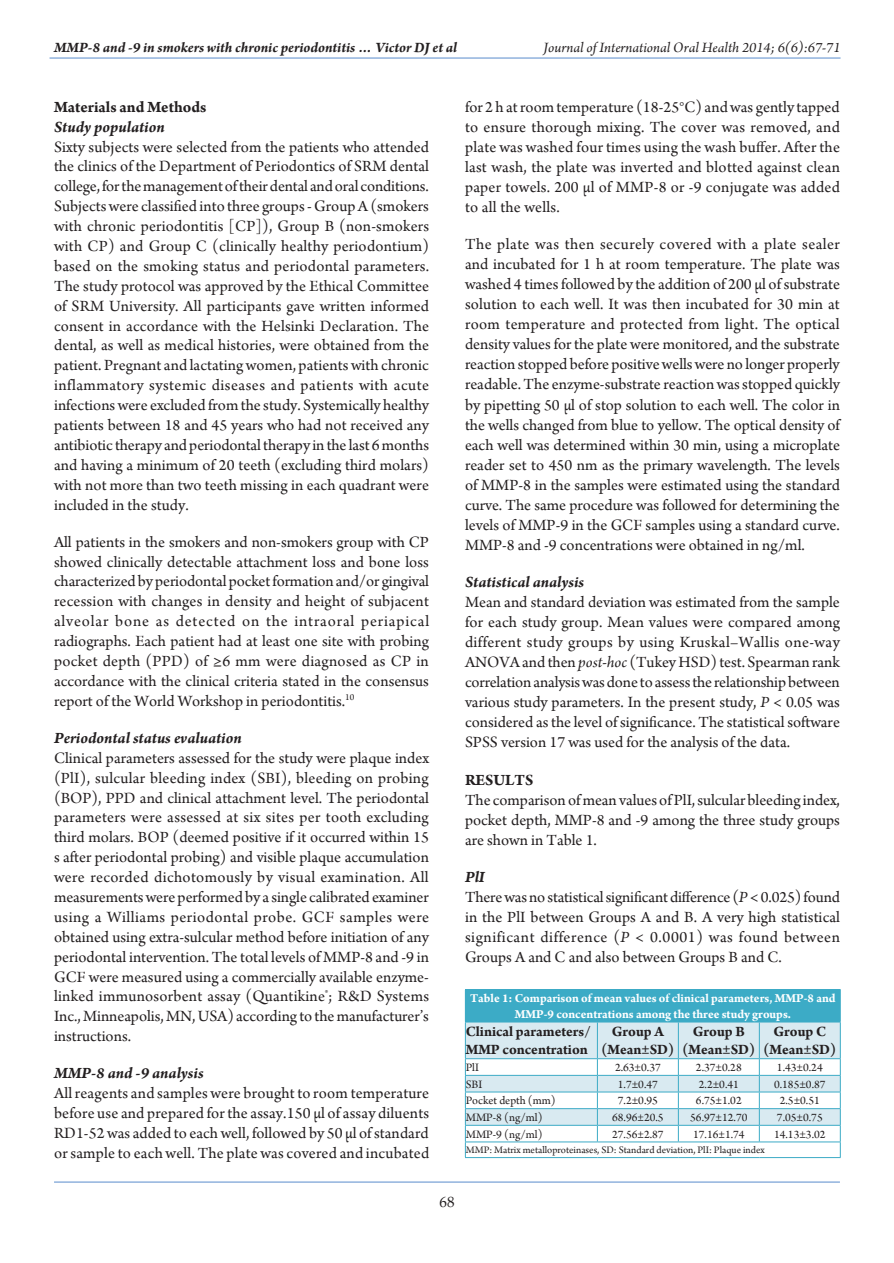
<style>
.page{position:relative;width:894px;height:1263px;background:#fff}
.page>*{position:absolute;margin:0;border:0;box-sizing:border-box;transform-origin:0 0}
.TX{font:16.5px/20px "Arno Pro";color:#231f20;text-align:justify}
.t1{font:italic 700 16.5px "Arno Pro";color:#231f20}
.t2{font:700 16.5px "Arno Pro";color:#231f20}
.TCH{font:700 15px/18px "Arno Pro";color:#231f20;text-align:center}
.t3{font:italic 700 15px "Arno Pro";color:#231f20}
.t4{font:italic 15px "Arno Pro";color:#231f20}
.t5{font:15px "Palatino Linotype";color:#231f20}
.TT{font:700 12.75px/15.3px "Arno Pro";color:#fff;text-align:center}
.TB{font:12px "Arno Pro";color:#231f20}
.TBL{font:12px "Arno Pro";color:#231f20}
.TFN{font:10.5px "Arno Pro";color:#231f20}
.s1{font-style:italic}
</style>
<div class="page">
<hr style="left:54px;top:1181px;width:785px;height:1px;background:#90b2dd">
<hr style="left:50px;top:57px;width:790px;height:2px;background:#90b2dd">
<div style="left:465px;top:989px;width:375px;height:33px;background:#3cabc6"></div>
<hr style="left:465px;top:1157px;width:132px;height:1px;background:#3cabc6">
<hr style="left:597px;top:1157px;width:81px;height:1px;background:#3cabc6">
<hr style="left:678px;top:1157px;width:81px;height:1px;background:#3cabc6">
<hr style="left:759px;top:1157px;width:81px;height:1px;background:#3cabc6">
<svg style="left:465px;top:1022px;width:375px;height:135px"></svg>
<hr style="left:465px;top:1125px;width:132px;height:1px;background:#3cabc6">
<hr style="left:597px;top:1125px;width:81px;height:1px;background:#3cabc6">
<hr style="left:678px;top:1125px;width:81px;height:1px;background:#3cabc6">
<hr style="left:759px;top:1125px;width:81px;height:1px;background:#3cabc6">
<hr style="left:465px;top:1022px;width:1px;height:36px;background:#3cabc6">
<hr style="left:839px;top:1022px;width:1px;height:36px;background:#3cabc6">
<hr style="left:465px;top:1058px;width:132px;height:1px;background:#3cabc6">
<hr style="left:597px;top:1058px;width:81px;height:1px;background:#3cabc6">
<hr style="left:678px;top:1058px;width:81px;height:1px;background:#3cabc6">
<hr style="left:759px;top:1058px;width:81px;height:1px;background:#3cabc6">
<p class="t3" style="left:54px;top:39px;width:404px">MMP-8 and -9 in smokers with chronic periodontitis … Victor DJ et al</p>
<p class="t4" style="left:543px;top:39px;width:298px">Journal of International Oral Health 2014; 6(6):67-71</p>
<h1 class="t2" style="left:54px;top:97px;width:154px">Materials and Methods</h1>
<h2 class="t1" style="left:54px;top:117px;width:112px">Study population</h2>
<p class="TX" style="left:54px;top:137px;width:376px">Sixty subjects were selected from the patients who attended the clinics of the Department of Periodontics of SRM dental college, for the management of their dental and oral conditions.<br>Subjects were classified into three groups- GroupA (smokers with chronic periodontitis [CP]), Group B (non-smokers with CP) and Group C (clinically healthy periodontium) based on the smoking status and periodontal parameters.<br>The study protocol was approved by the Ethical Committee of SRM University. All participants gave written informed consent in accordance with the Helsinki Declaration. The dental, as well as medical histories, were obtained from the patient. Pregnant and lactating women, patients with chronic inflammatory systemic diseases and patients with acute infections were excluded from the study. Systemically healthy patients between 18 and 45 years who had not received any antibiotic therapy and periodontal therapy in the last 6months and having a minimum of 20 teeth (excluding third molars) with not more than two teeth missing in each quadrant were included in the study.</p>
<p class="TX" style="left:54px;top:532px;width:376px">All patients in the smokers and non-smokers group with CP showed clinically detectable attachment loss and bone loss characterized by periodontal pocket formation and/or gingival recession with changes in density and height of subjacent alveolar bone as detected on the intraoral periapical radiographs. Each patient had at least one site with probing pocket depth (PPD) of ≥6 mm were diagnosed as CP in accordance with the clinical criteria stated in the consensus report of the World Workshop in periodontitis.<sup>10</sup></p>
<h2 class="t1" style="left:54px;top:728px;width:189px">Periodontal status evaluation</h2>
<p class="TX" style="left:54px;top:748px;width:376px">Clinical parameters assessed for the study were plaque index (PlI), sulcular bleeding index (SBI), bleeding on probing (BOP), PPD and clinical attachment level. The periodontal parameters were assessed at six sites per tooth excluding third molars. BOP (deemed positive if it occurred within 15 s after periodontal probing) and visible plaque accumulation were recorded dichotomously by visual examination. All measurements were performed by a single calibrated examiner using a Williams periodontal probe. GCF samples were obtained using extra-sulcular method before initiation of any periodontal intervention. The total levels of MMP-8 and -9 in GCF were measured using a commercially available enzyme&shy;linked immunosorbent assay (Quantikine<sup>®</sup>; R&amp;D Systems Inc., Minneapolis, MN, USA) according to the manufacturer’s instructions.</p>
<h2 class="t1" style="left:54px;top:1063px;width:151px">MMP-8 and -9 analysis</h2>
<p class="TX" style="left:54px;top:1084px;width:376px">All reagents and samples were brought to room temperature before use and prepared for the assay.150 μl of assay diluents RD1-52 was added to each well, followed by 50 μl of standard or sample to each well. The plate was covered and incubated</p>
<p class="TX" style="left:465px;top:98px;width:376px">for 2 h at room temperature (18-25°C) and was gently tapped to ensure thorough mixing. The cover was removed, and plate was washed four times using the wash buffer. After the last wash, the plate was inverted and blotted against clean paper towels. 200 μl of MMP-8 or -9 conjugate was added to all the wells.</p>
<p class="TX" style="left:465px;top:235px;width:376px">The plate was then securely covered with a plate sealer and incubated for 1 h at room temperature. The plate was washed 4 times followed by the addition of 200 μl of substrate solution to each well. It was then incubated for 30 min at room temperature and protected from light. The optical density values for the plate were monitored, and the substrate reaction stopped before positive wells were no longer properly readable. The enzyme-substrate reaction was stopped quickly by pipetting 50 μl of stop solution to each well. The color in the wells changed from blue to yellow. The optical density of each well was determined within 30 min, using a microplate reader set to 450 nm as the primary wavelength. The levels of MMP-8 in the samples were estimated using the standard curve. The same procedure was followed for determining the levels of MMP-9 in the GCF samples using a standard curve.<br>MMP-8 and -9 concentrations were obtained in ng/ml.</p>
<h2 class="t1" style="left:465px;top:572px;width:121px">Statistical analysis</h2>
<p class="TX" style="left:465px;top:593px;width:376px">Mean and standard deviation was estimated from the sample for each study group. Mean values were compared among different study groups by using Kruskal–Wallis one-way ANOVA and then <span class="s1">post-hoc</span> (Tukey HSD) test. Spearman rank correlation analysis was done to assess the relationship between various study parameters. In the present study, <span class="s1">P</span> &lt; 0.05 was considered as the level of significance. The statistical software SPSS version 17 was used for the analysis of the data.</p>
<h1 class="t2" style="left:465px;top:770px;width:70px">RESULTS</h1>
<p class="TX" style="left:465px;top:790px;width:376px">The comparison of mean values of PlI, sulcular bleeding index, pocket depth, MMP-8 and -9 among the three study groups are shown in Table 1.</p>
<h2 class="t1" style="left:465px;top:867px;width:21px">PlI</h2>
<p class="TX" style="left:465px;top:888px;width:376px">There was no statistical significant difference (<span class="s1">P</span> &lt; 0.025) found in the PlI between Groups A and B. A very high statistical significant difference (<span class="s1">P</span> &lt; 0.0001) was found between Groups A and C and also between Groups B and C.</p>
<p class="TT" style="left:470px;top:991px;width:367px">Table 1: Comparison of mean values of clinical parameters, MMP‑8 and<br>MMP‑9 concentrations among the three study groups.</p>
<p class="TCH" style="left:465px;top:1023px;width:127px;text-align:left">Clinical parameters/<br>MMP concentration</p>
<p class="TCH" style="left:601px;top:1023px;width:74px">Group A (Mean±SD)</p>
<p class="TCH" style="left:682px;top:1023px;width:74px">Group B (Mean±SD)</p>
<p class="TCH" style="left:763px;top:1023px;width:74px">Group C (Mean±SD)</p>
<p class="TB" style="left:465px;top:1060px;width:15px">PlI</p>
<p class="TB" style="left:614px;top:1060px;width:47px">2.63±0.37</p>
<p class="TB" style="left:695px;top:1060px;width:47px">2.37±0.28</p>
<p class="TB" style="left:776px;top:1060px;width:47px">1.43±0.24</p>
<p class="TB" style="left:465px;top:1077px;width:18px">SBI</p>
<p class="TB" style="left:617px;top:1077px;width:42px">1.7±0.47</p>
<p class="TB" style="left:698px;top:1077px;width:42px">2.2±0.41</p>
<p class="TB" style="left:773px;top:1077px;width:53px">0.185±0.87</p>
<p class="TB" style="left:465px;top:1094px;width:91px">Pocket depth (mm)</p>
<p class="TB" style="left:617px;top:1094px;width:42px">7.2±0.95</p>
<p class="TB" style="left:695px;top:1094px;width:47px">6.75±1.02</p>
<p class="TB" style="left:779px;top:1094px;width:42px">2.5±0.51</p>
<p class="TB" style="left:465px;top:1110px;width:78px">MMP‑8 (ng/ml)</p>
<p class="TB" style="left:612px;top:1110px;width:53px">68.96±20.5</p>
<p class="TB" style="left:690px;top:1110px;width:59px">56.97±12.70</p>
<p class="TB" style="left:776px;top:1110px;width:47px">7.05±0.75</p>
<p class="TBL" style="left:465px;top:1127px;width:78px">MMP‑9 (ng/ml)</p>
<p class="TBL" style="left:612px;top:1127px;width:53px">27.56±2.87</p>
<p class="TBL" style="left:692px;top:1127px;width:53px">17.16±1.74</p>
<p class="TBL" style="left:773px;top:1127px;width:53px">14.13±3.02</p>
<p class="TFN" style="left:465px;top:1144px;width:300px">MMP: Matrix metalloproteinases, SD: Standard deviation, PlI: Plaque index</p>
<p class="t5" style="left:439px;top:1191px;width:16px">68</p>
</div>
